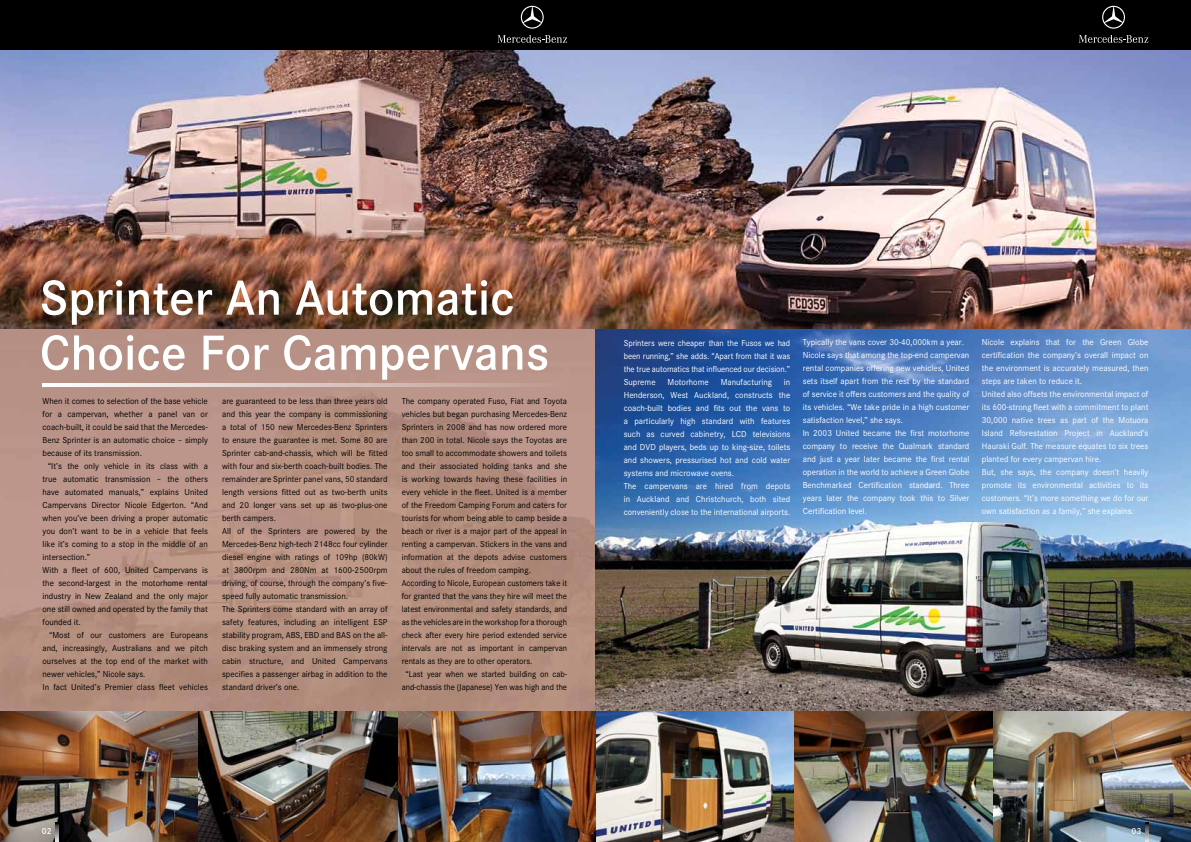
<style>
.page{position:relative;width:1191px;height:842px;background:#fff}
.page>*{position:absolute;margin:0;border:0;box-sizing:border-box;transform-origin:0 0}
.t1{font:600 51px/55px "Corporate S";color:#fff}
.t2{font:9px/13px "Corporate S";color:#000}
.t3{font:9px/13px "Corporate S";color:#fff}
.t4{font:9px "Corporate S";color:#000;scale:.96 1}
.t5{font:9px/13px "Corporate S";color:#fff;text-align:justify;scale:.95 1}
.t6{font:9px "Corporate S";color:#000;scale:.95 1}
.t7{font:600 9px "Corporate S";color:#fff}
</style>
<div class="page">
<img style="left:0;top:328px;width:595px;height:383px">
<img style="left:595px;top:328px;width:596px;height:383px">
<img style="left:0;top:50px;width:1191px;height:278px">
<img style="left:397px;top:711px;width:794px;height:131px">
<img style="left:0;top:711px;width:397px;height:131px">
<div style="left:0;top:0;width:1191px;height:50px;background:#000"></div>
<svg style="left:1102px;top:6px;width:23px;height:23px"></svg>
<svg style="left:1078px;top:35px;width:70px;height:8px"></svg>
<svg style="left:521px;top:6px;width:22px;height:23px"></svg>
<svg style="left:497px;top:35px;width:70px;height:8px"></svg>
<svg style="left:1145px;top:822px;width:3px;height:20px"></svg>
<svg style="left:56px;top:822px;width:3px;height:20px"></svg>
<svg style="left:43px;top:383px;width:524px;height:4px;background:#ddcbc5"></svg>
<h1 class="t1" style="left:40px;top:271px;width:511px">Sprinter An Automatic<br>Choice For Campervans</h1>
<p class="t2" style="left:43px;top:394px;width:167px">When it comes to selection of the base vehicle</p>
<p class="t2" style="left:43px;top:407px;width:167px">for a campervan, whether a panel van or</p>
<p class="t2" style="left:43px;top:420px;width:167px">coach-built, it could be said that the Mercedes-</p>
<p class="t2" style="left:43px;top:433px;width:167px">Benz Sprinter is an automatic choice – simply</p>
<p class="t2" style="left:43px;top:446px;width:101px">because of its transmission.</p>
<p class="t2" style="left:48px;top:459px;width:162px">“It’s the only vehicle in its class with a</p>
<p class="t2" style="left:43px;top:472px;width:167px">true automatic transmission – the others</p>
<p class="t2" style="left:43px;top:485px;width:167px">have automated manuals,” explains United</p>
<p class="t2" style="left:43px;top:498px;width:167px">Campervans Director Nicole Edgerton. “And</p>
<p class="t2" style="left:43px;top:511px;width:167px">when you’ve been driving a proper automatic</p>
<p class="t2" style="left:43px;top:524px;width:167px">you don’t want to be in a vehicle that feels</p>
<p class="t2" style="left:43px;top:537px;width:167px">like it’s coming to a stop in the middle of an</p>
<p class="t2" style="left:43px;top:550px;width:49px">intersection.”</p>
<p class="t2" style="left:43px;top:563px;width:167px">With a fleet of 600, United Campervans is</p>
<p class="t2" style="left:43px;top:576px;width:167px">the second-largest in the motorhome rental</p>
<p class="t2" style="left:43px;top:589px;width:167px">industry in New Zealand and the only major</p>
<p class="t2" style="left:43px;top:602px;width:167px">one still owned and operated by the family that</p>
<p class="t2" style="left:43px;top:615px;width:40px">founded it.</p>
<p class="t2" style="left:49px;top:628px;width:160px">“Most of our customers are Europeans</p>
<p class="t2" style="left:43px;top:641px;width:167px">and, increasingly, Australians and we pitch</p>
<p class="t2" style="left:43px;top:654px;width:167px">ourselves at the top end of the market with</p>
<p class="t2" style="left:43px;top:667px;width:104px">newer vehicles,” Nicole says.</p>
<p class="t2" style="left:43px;top:680px;width:167px">In fact United’s Premier class fleet vehicles</p>
<p class="t2" style="left:222px;top:394px;width:167px">are guaranteed to be less than three years old and this year the company is commissioning a total of 150 new Mercedes-Benz Sprinters to ensure the guarantee is met. Some 80 are Sprinter cab-and-chassis, which will be fitted with four and six-berth coach-built bodies. The remainder are Sprinter panel vans, 50 standard length versions fitted out as two-berth units and 20 longer vans set up as two-plus-one berth campers.<br>All of the Sprinters are powered by the Mercedes-Benz high-tech 2148cc four cylinder diesel engine with ratings of 109hp (80kW) at 3800rpm and 280Nm at 1600-2500rpm driving, of course, through the company’s five&shy;speed fully automatic transmission.<br>The Sprinters come standard with an array of safety features, including an intelligent ESP stability program, ABS, EBD and BAS on the all&shy;disc braking system and an immensely strong cabin structure, and United Campervans specifies a passenger airbag in addition to the standard driver’s one.</p>
<p class="t2" style="left:402px;top:394px;width:167px">The company operated Fuso, Fiat and Toyota</p>
<p class="t2" style="left:402px;top:407px;width:167px">vehicles but began purchasing Mercedes-Benz</p>
<p class="t2" style="left:402px;top:420px;width:167px">Sprinters in 2008 and has now ordered more</p>
<p class="t2" style="left:402px;top:433px;width:167px">than 200 in total. Nicole says the Toyotas are</p>
<p class="t2" style="left:402px;top:446px;width:167px">too small to accommodate showers and toilets</p>
<p class="t2" style="left:402px;top:459px;width:167px">and their associated holding tanks and she</p>
<p class="t2" style="left:402px;top:472px;width:167px">is working towards having these facilities in</p>
<p class="t2" style="left:402px;top:485px;width:167px">every vehicle in the fleet. United is a member</p>
<p class="t2" style="left:402px;top:498px;width:167px">of the Freedom Camping Forum and caters for</p>
<p class="t2" style="left:402px;top:511px;width:167px">tourists for whom being able to camp beside a</p>
<p class="t2" style="left:402px;top:524px;width:167px">beach or river is a major part of the appeal in</p>
<p class="t2" style="left:402px;top:537px;width:167px">renting a campervan. Stickers in the vans and</p>
<p class="t2" style="left:402px;top:550px;width:167px">information at the depots advise customers</p>
<p class="t2" style="left:402px;top:563px;width:131px">about the rules of freedom camping.</p>
<p class="t4" style="left:402px;top:578px;width:174px">According to Nicole, European customers take it</p>
<p class="t4" style="left:402px;top:591px;width:174px">for granted that the vans they hire will meet the</p>
<p class="t4" style="left:402px;top:604px;width:174px">latest environmental and safety standards, and</p>
<p class="t4" style="left:402px;top:617px;width:174px">as the vehicles are in the workshop for a thorough</p>
<p class="t4" style="left:402px;top:630px;width:174px">check after every hire period extended service</p>
<p class="t4" style="left:402px;top:643px;width:174px">intervals are not as important in campervan</p>
<p class="t4" style="left:402px;top:656px;width:137px">rentals as they are to other operators.</p>
<p class="t6" style="left:405px;top:669px;width:171px">“Last year when we started building on cab-</p>
<p class="t6" style="left:402px;top:682px;width:176px">and-chassis the (Japanese) Yen was high and the</p>
<p class="t5" style="left:624px;top:336px;width:177px">Sprinters were cheaper than the Fusos we had been running,” she adds. “Apart from that it was the true automatics that influenced our decision.” Supreme</p>
<p class="t3" style="left:667px;top:375px;width:43px">Motorhome</p>
<p class="t3" style="left:720px;top:375px;width:53px">Manufacturing</p>
<p class="t3" style="left:624px;top:375px;width:168px;text-indent:160px">in Henderson, West Auckland, constructs the coach-built bodies and fits out the vans to a particularly high standard with features such as curved cabinetry, LCD televisions and DVD players, beds up to king-size, toilets and showers, pressurised hot and cold water systems and microwave ovens.<br>The campervans are hired from depots in Auckland and Christchurch, both sited conveniently close to the international airports.</p>
<p class="t3" style="left:803px;top:336px;width:168px">Typically the vans cover 30-40,000km a year.<br>Nicole says that among the top-end campervan rental companies offering new vehicles, United sets itself apart from the rest by the standard of service it offers customers and the quality of its vehicles. “We take pride in a high customer satisfaction level,” she says.<br>In 2003 United became the first motorhome company to receive the Qualmark standard and just a year later became the first rental operation in the world to achieve a Green Globe Benchmarked Certification standard. Three years later the company took this to Silver Certification level.</p>
<p class="t3" style="left:982px;top:336px;width:168px">Nicole explains that for the Green Globe certification the company’s overall impact on the environment is accurately measured, then steps are taken to reduce it.<br>United also offsets the environmental impact of its 600-strong fleet with a commitment to plant 30,000 native trees as part of the Motuora Island Reforestation Project in Auckland’s Hauraki Gulf. The measure equates to six trees planted for every campervan hire.<br>But, she says, the company doesn’t heavily promote its environmental activities to its customers. “It’s more something we do for our own satisfaction as a family,” she explains.</p>
<p class="t7" style="left:42px;top:826px;width:11px">02</p>
<p class="t7" style="left:1131px;top:826px;width:11px">03</p>
</div>
